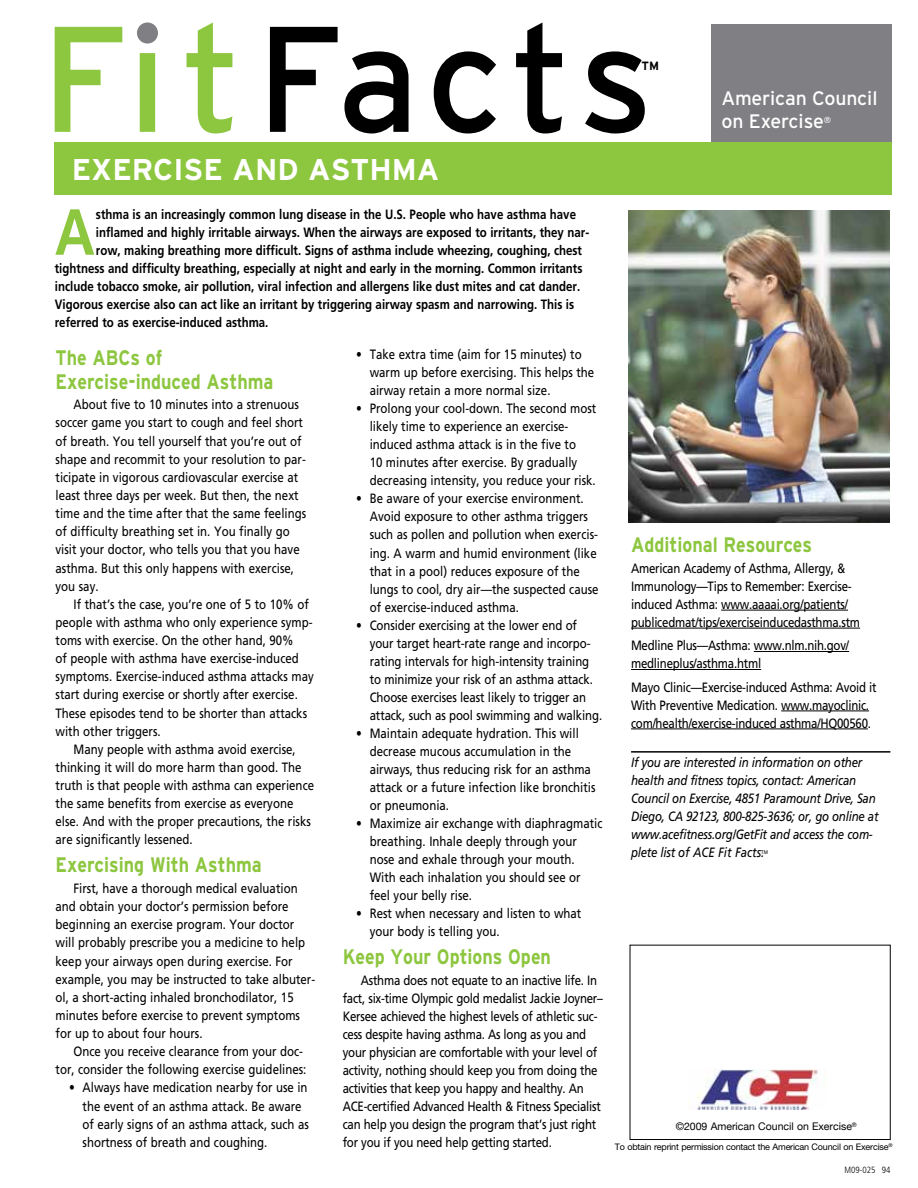
<style>
.page{position:relative;width:918px;height:1188px;background:#fff}
.page>*{position:absolute;margin:0;border:0;box-sizing:border-box;transform-origin:0 0}
.t1{font:700 65.1px "Frutiger";color:#8dc63f;scale:.85 1}
.t2{font:700 30px "Interstate";letter-spacing:.06em;color:#fff}
.t3{font:700 21px/24.2px "Interstate";color:#8dc63f;scale:.85 1}
.t4{font:19.5px/23.5px "Interstate";letter-spacing:-.01em;color:#fff}
.t5{font:13.5px/18.1px "Frutiger";color:#000;scale:.85 1}
.t6{font:13.5px/18px "Frutiger";letter-spacing:-.02em;color:#000;scale:.85 1}
.t7{font:700 13.5px "Frutiger";color:#000;scale:.85 1}
.t8{font:italic 13.5px/18px "Frutiger";letter-spacing:-.02em;color:#000;scale:.85 1}
.t9{font:700 12px "Interstate";color:#000}
.t10{font:10.5px "Helvetica Neue";color:#000}
.t11{font:9px "Helvetica Neue";letter-spacing:-.02em;color:#000}
.t12{font:300 condensed 9px "Frutiger";color:#000}
.t13{font:8.7px "Interstate";color:#fff}
.t14{font:5.25px "Frutiger";color:#000;scale:.85 1}
</style>
<div class="page">
<div style="left:711px;top:25px;width:180px;height:141px;background:#807f83"></div>
<img style="left:688px;top:1070px;width:130px;height:40px">
<svg style="left:270px;top:22px;width:375px;height:112px"></svg>
<svg style="left:55px;top:22px;width:177px;height:112px"></svg>
<div style="left:137px;top:23px;width:21px;height:21px;background:#807f83;border-radius:50%"></div>
<div style="left:54px;top:142px;width:837px;height:52px;background:#8dc63f"></div>
<hr style="left:721px;top:610px;width:127px;height:1px;background:#000">
<hr style="left:631px;top:628px;width:229px;height:1px;background:#000">
<hr style="left:754px;top:651px;width:95px;height:1px;background:#000">
<hr style="left:631px;top:669px;width:130px;height:1px;background:#000">
<hr style="left:781px;top:711px;width:88px;height:1px;background:#000">
<hr style="left:631px;top:729px;width:237px;height:1px;background:#000">
<hr style="left:631px;top:751px;width:259px;height:2px;background:#000">
<img style="left:629px;top:211px;width:260px;height:311px">
<p class="t9" style="left:642px;top:59px;width:19px">TM</p>
<h3 class="t4" style="left:721px;top:86px;width:158px">American Council on Exercise</h3>
<p class="t13" style="left:824px;top:115px;width:9px">®</p>
<h2 class="t2" style="left:72px;top:153px;width:343px">Exercise and Asthma</h2>
<h1 class="t1" style="left:55px;top:194px;width:48px">A</h1>
<p class="t7" style="left:96px;top:206px;width:566px">sthma is an increasingly common lung disease in the U.S. People who have asthma have</p>
<p class="t7" style="left:96px;top:224px;width:582px">inflamed and highly irritable airways. When the airways are exposed to irritants, they nar-</p>
<p class="t7" style="left:96px;top:242px;width:573px">row, making breathing more difficult. Signs of asthma include wheezing, coughing, chest</p>
<p class="t7" style="left:55px;top:260px;width:622px">tightness and difficulty breathing, especially at night and early in the morning. Common irritants</p>
<p class="t7" style="left:55px;top:278px;width:620px">include tobacco smoke, air pollution, viral infection and allergens like dust mites and cat dander.</p>
<p class="t7" style="left:55px;top:296px;width:613px">Vigorous exercise also can act like an irritant by triggering airway spasm and narrowing. This is</p>
<p class="t7" style="left:55px;top:314px;width:253px">referred to as exercise-induced asthma.</p>
<p class="t5" style="left:370px;top:345px;width:266px;text-indent:-13px">• Take extra time (aim for 15 minutes) to warm up before exercising. This helps the airway retain a more normal size.</p>
<p class="t5" style="left:370px;top:400px;width:268px;text-indent:-13px">• Prolong your cool-down. The second most likely time to experience an exercise&shy;induced asthma attack is in the five to<br>10 minutes after exercise. By gradually decreasing intensity, you reduce your risk.</p>
<p class="t5" style="left:370px;top:490px;width:271px;text-indent:-13px">• Be aware of your exercise environment.<br>Avoid exposure to other asthma triggers such as pollen and pollution when exercis&shy;ing. A warm and humid environment (like that in a pool) reduces exposure of the lungs to cool, dry air—the suspected cause of exercise-induced asthma.</p>
<p class="t5" style="left:370px;top:616px;width:275px;text-indent:-13px">• Consider exercising at the lower end of your target heart-rate range and incorpo&shy;rating intervals for high-intensity training to minimize your risk of an asthma attack.<br>Choose exercises least likely to trigger an attack, such as pool swimming and walking.</p>
<p class="t5" style="left:370px;top:724px;width:267px;text-indent:-13px">• Maintain adequate hydration. This will decrease mucous accumulation in the airways, thus reducing risk for an asthma attack or a future infection like bronchitis or pneumonia.</p>
<p class="t5" style="left:370px;top:814px;width:275px;text-indent:-13px">• Maximize air exchange with diaphragmatic breathing. Inhale deeply through your nose and exhale through your mouth.<br>With each inhalation you should see or feel your belly rise.</p>
<p class="t5" style="left:370px;top:905px;width:251px;text-indent:-13px">• Rest when necessary and listen to what your body is telling you.</p>
<h3 class="t3" style="left:343px;top:945px;width:247px">Keep Your Options Open</h3>
<p class="t6" style="left:343px;top:971px;width:308px;text-indent:18px">Asthma does not equate to an inactive life. In fact, six-time Olympic gold medalist Jackie Joyner– Kersee achieved the highest levels of athletic suc&shy;cess despite having asthma. As long as you and your physician are comfortable with your level of activity, nothing should keep you from doing the activities that keep you happy and healthy. An ACE-certified Advanced Health &amp; Fitness Specialist can help you design the program that’s just right for you if you need help getting started.</p>
<h3 class="t3" style="left:56px;top:345px;width:258px">The ABCs of<br>Exercise-induced Asthma</h3>
<p class="t5" style="left:56px;top:396px;width:296px;text-indent:18px">About five to 10 minutes into a strenuous soccer game you start to cough and feel short of breath. You tell yourself that you’re out of shape and recommit to your resolution to par&shy;ticipate in vigorous cardiovascular exercise at least three days per week. But then, the next time and the time after that the same feelings of difficulty breathing set in. You finally go visit your doctor, who tells you that you have asthma. But this only happens with exercise, you say.</p>
<p class="t5" style="left:56px;top:595px;width:305px;text-indent:18px">If that’s the case, you’re one of 5 to 10% of people with asthma who only experience symp&shy;toms with exercise. On the other hand, 90%<br>of people with asthma have exercise-induced symptoms. Exercise-induced asthma attacks may start during exercise or shortly after exercise.<br>These episodes tend to be shorter than attacks with other triggers.</p>
<p class="t5" style="left:56px;top:740px;width:306px;text-indent:18px">Many people with asthma avoid exercise, thinking it will do more harm than good. The truth is that people with asthma can experience the same benefits from exercise as everyone else. And with the proper precautions, the risks are significantly lessened.</p>
<h3 class="t3" style="left:56px;top:853px;width:244px">Exercising With Asthma</h3>
<p class="t5" style="left:56px;top:879px;width:307px;text-indent:18px">First, have a thorough medical evaluation and obtain your doctor’s permission before beginning an exercise program. Your doctor will probably prescribe you a medicine to help keep your airways open during exercise. For example, you may be instructed to take albuter&shy;ol, a short-acting inhaled bronchodilator, 15 minutes before exercise to prevent symptoms for up to about four hours.</p>
<p class="t5" style="left:56px;top:1042px;width:297px;text-align:right">Once you receive clearance from your doc&shy;tor, consider the following exercise guidelines:</p>
<p class="t5" style="left:83px;top:1079px;width:268px;text-indent:-13px">• Always have medication nearby for use in the event of an asthma attack. Be aware of early signs of an asthma attack, such as shortness of breath and coughing.</p>
<h3 class="t3" style="left:631px;top:533px;width:215px">Additional Resources</h3>
<p class="t6" style="left:631px;top:559px;width:271px">American Academy of Asthma, Allergy, &amp; Immunology—Tips to Remember: Exercise&shy;induced Asthma: www.aaaai.org/patients/ publicedmat/tips/exerciseinducedasthma.stm</p>
<p class="t6" style="left:631px;top:637px;width:258px">Medline Plus—Asthma: www.nlm.nih.gov/ medlineplus/asthma.html</p>
<p class="t6" style="left:631px;top:678px;width:290px">Mayo Clinic—Exercise-induced Asthma: Avoid it<br>With Preventive Medication. www.mayoclinic. com/health/exercise-induced asthma/HQ00560.</p>
<p class="t8" style="left:631px;top:754px;width:293px">If you are interested in information on other health and fitness topics, contact: American Council on Exercise, 4851 Paramount Drive, San Diego, CA 92123, 800-825-3636; or, go online at www.acefitness.org/GetFit and access the com&shy;plete list of ACE Fit Facts.</p>
<p class="t14" style="left:761px;top:850px;width:9px">TM</p>
<p class="t10" style="left:676px;top:1120px;width:183px">©2009 American Council on Exercise<sup>®</sup></p>
<p class="t11" style="left:615px;top:1141px;width:279px">To obtain reprint permission contact the American Council on Exercise<sup>®</sup></p>
<p class="t12" style="left:845px;top:1164px;width:48px">M09-025 94</p>
</div>
